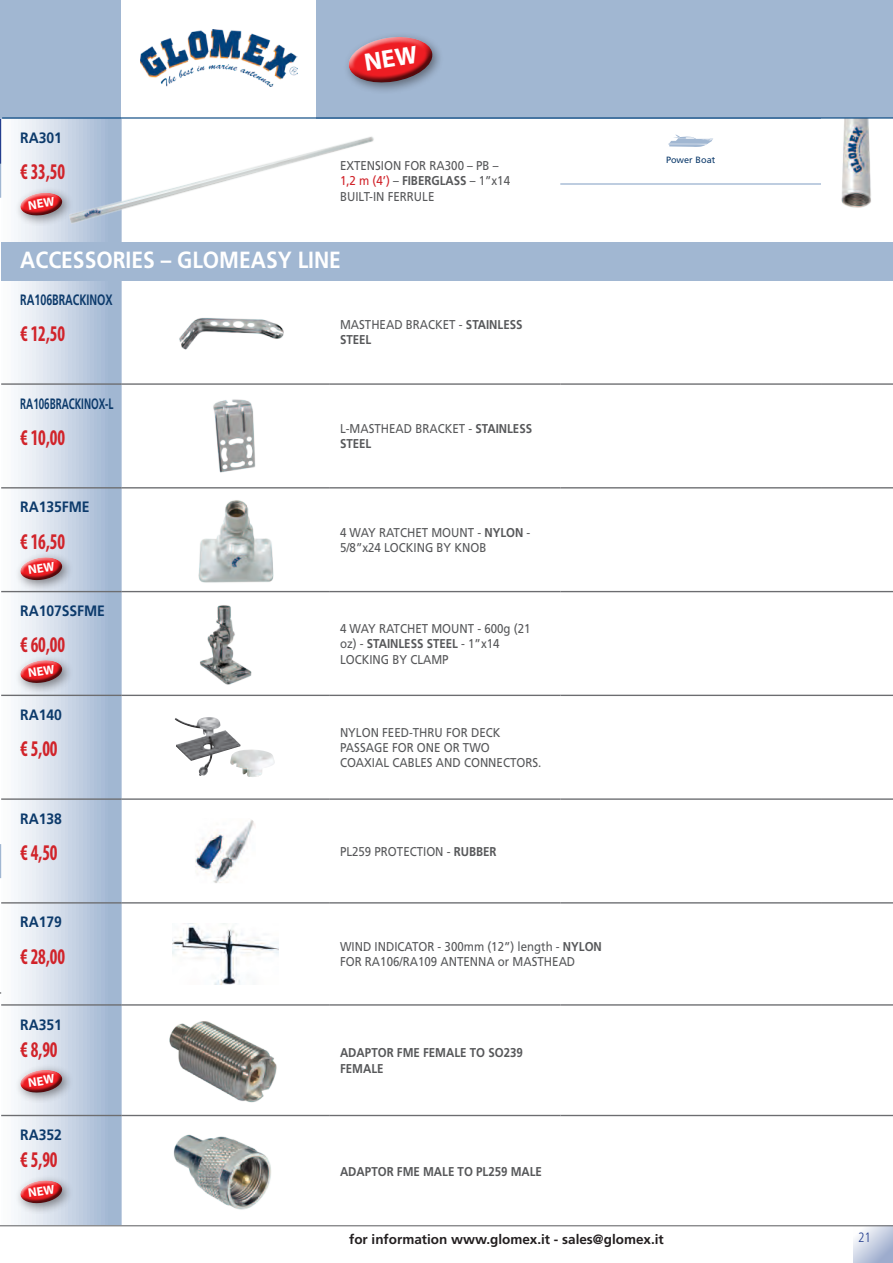
<style>
.page{position:relative;width:893px;height:1263px;background:#fff}
.page>*{position:absolute;margin:0;border:0;box-sizing:border-box;transform-origin:0 0}
.t1{font:700 23.4px "Frutiger";color:#fff;scale:.9 1}
.t2{font:700 condensed 22.5px "Myriad Pro";letter-spacing:-.005em;color:#d1232a;scale:.8 1}
.t3{font:700 15px "Frutiger";letter-spacing:-.005em;color:#0c3a6b;scale:.93 1}
.t4{font:700 15px "Frutiger";letter-spacing:-.005em;color:#0c3a6b;scale:.66 1}
.t5{font:700 15px "Frutiger";letter-spacing:-.005em;color:#0c3a6b;scale:.71 1}
.t6{font:700 13.5px "Frutiger";color:#231f20}
.t7{font:300 condensed 13.5px "Frutiger";color:#253f8e}
.t8{font:12.75px/15.3px "Frutiger";color:#57585a;scale:.9 1}
.t9{font:700 12.75px/15.3px "Frutiger";color:#57585a;scale:.9 1}
.t10{font:9.15px "Frutiger";color:#0c3a6b}
.s1{color:#d1232a}
.s2{font-weight:700}
</style>
<div class="page">
<hr style="left:0;top:118px;width:2px;height:46px;background:#253f8e">
<div style="left:0;top:0;width:121px;height:119px;background:#a1b7d2"></div>
<div style="left:317px;top:0;width:576px;height:119px;background:#a1b7d2"></div>
<img style="left:140px;top:30px;width:157px;height:56px">
<div style="left:343px;top:31px;width:101px;height:63px;background:#231f20;opacity:.5"></div>
<svg style="left:1px;top:119px;width:121px;height:1106px;background:#c1cfe1"></svg>
<div style="left:1px;top:242px;width:892px;height:38px;background:#a1b7d2"></div>
<hr style="left:560px;top:183px;width:261px;height:2px;background:#a1b7d2">
<hr style="left:1px;top:383px;width:121px;height:2px;background:#6c6d70">
<hr style="left:122px;top:383px;width:207px;height:2px;background:#6c6d70">
<hr style="left:329px;top:383px;width:231px;height:2px;background:#6c6d70">
<hr style="left:560px;top:383px;width:261px;height:2px;background:#6c6d70">
<hr style="left:821px;top:383px;width:72px;height:2px;background:#6c6d70">
<hr style="left:1px;top:487px;width:121px;height:1px;background:#6c6d70">
<hr style="left:122px;top:487px;width:207px;height:1px;background:#6c6d70">
<hr style="left:329px;top:487px;width:231px;height:1px;background:#6c6d70">
<hr style="left:560px;top:487px;width:261px;height:1px;background:#6c6d70">
<hr style="left:821px;top:487px;width:72px;height:1px;background:#6c6d70">
<hr style="left:1px;top:591px;width:121px;height:1px;background:#6c6d70">
<hr style="left:122px;top:591px;width:207px;height:1px;background:#6c6d70">
<hr style="left:329px;top:591px;width:231px;height:1px;background:#6c6d70">
<hr style="left:560px;top:591px;width:261px;height:1px;background:#6c6d70">
<hr style="left:821px;top:591px;width:72px;height:1px;background:#6c6d70">
<hr style="left:1px;top:695px;width:121px;height:1px;background:#6c6d70">
<hr style="left:122px;top:695px;width:207px;height:1px;background:#6c6d70">
<hr style="left:329px;top:695px;width:231px;height:1px;background:#6c6d70">
<hr style="left:560px;top:695px;width:261px;height:1px;background:#6c6d70">
<hr style="left:821px;top:695px;width:72px;height:1px;background:#6c6d70">
<hr style="left:1px;top:798px;width:121px;height:2px;background:#6c6d70">
<hr style="left:122px;top:798px;width:207px;height:2px;background:#6c6d70">
<hr style="left:329px;top:798px;width:231px;height:2px;background:#6c6d70">
<hr style="left:560px;top:798px;width:261px;height:2px;background:#6c6d70">
<hr style="left:821px;top:798px;width:72px;height:2px;background:#6c6d70">
<hr style="left:1px;top:902px;width:121px;height:1px;background:#6c6d70">
<hr style="left:122px;top:902px;width:207px;height:1px;background:#6c6d70">
<hr style="left:329px;top:902px;width:231px;height:1px;background:#6c6d70">
<hr style="left:560px;top:902px;width:261px;height:1px;background:#6c6d70">
<hr style="left:821px;top:902px;width:72px;height:1px;background:#6c6d70">
<hr style="left:1px;top:1004px;width:121px;height:1px;background:#6c6d70">
<hr style="left:122px;top:1004px;width:207px;height:1px;background:#6c6d70">
<hr style="left:329px;top:1004px;width:231px;height:1px;background:#6c6d70">
<hr style="left:560px;top:1004px;width:261px;height:1px;background:#6c6d70">
<hr style="left:821px;top:1004px;width:72px;height:1px;background:#6c6d70">
<hr style="left:1px;top:1115px;width:121px;height:1px;background:#6c6d70">
<hr style="left:122px;top:1115px;width:207px;height:1px;background:#6c6d70">
<hr style="left:329px;top:1115px;width:231px;height:1px;background:#6c6d70">
<hr style="left:560px;top:1115px;width:261px;height:1px;background:#6c6d70">
<hr style="left:821px;top:1115px;width:72px;height:1px;background:#6c6d70">
<img style="left:57px;top:129px;width:317px;height:106px">
<svg style="left:668px;top:135px;width:45px;height:12px"></svg>
<img style="left:841px;top:119px;width:30px;height:89px">
<img style="left:179px;top:317px;width:105px;height:33px">
<img style="left:213px;top:399px;width:43px;height:74px">
<div style="left:14px;top:551px;width:60px;height:41px;background:#231f20;opacity:.5"></div>
<img style="left:198px;top:500px;width:76px;height:83px">
<div style="left:14px;top:654px;width:60px;height:41px;background:#231f20;opacity:.5"></div>
<img style="left:200px;top:605px;width:52px;height:80px">
<img style="left:175px;top:717px;width:37px;height:59px">
<img style="left:230px;top:750px;width:45px;height:27px">
<img style="left:195px;top:820px;width:60px;height:63px">
<img style="left:172px;top:923px;width:107px;height:61px">
<div style="left:14px;top:1064px;width:60px;height:41px;background:#231f20;opacity:.5"></div>
<img style="left:169px;top:1021px;width:108px;height:82px">
<div style="left:14px;top:1174px;width:60px;height:41px;background:#231f20;opacity:.5"></div>
<img style="left:173px;top:1134px;width:98px;height:76px">
<svg style="left:854px;top:1226px;width:39px;height:37px"></svg>
<hr style="left:0;top:1225px;width:893px;height:1px;background:#6c6d70">
<hr style="left:2px;top:117px;width:891px;height:2px;background:#00427d">
<svg style="left:343px;top:31px;width:93px;height:59px"></svg>
<svg style="left:0;top:164px;width:65px;height:714px"></svg>
<svg style="left:16px;top:1065px;width:49px;height:32px;background:#d0858b"></svg>
<svg style="left:16px;top:1175px;width:49px;height:33px;background:#d0878e"></svg>
<p class="t3" style="left:20px;top:129px;width:46px">RA301</p>
<h2 class="t2" style="left:20px;top:158px;width:58px">€ 33,50</h2>
<p class="t8" style="left:340px;top:158px;width:190px">EXTENSION FOR RA300 – PB –<br><span class="s1">1,2 m (4’)</span> – <span class="s2">FIBERGLASS</span> – 1”x14<br>BUILT-IN FERRULE</p>
<h1 class="t1" style="left:20px;top:246px;width:358px">ACCESSORIES – GLOMEASY LINE</h1>
<p class="t5" style="left:20px;top:291px;width:132px">RA106BRACKINOX</p>
<h2 class="t2" style="left:20px;top:319px;width:58px">€ 12,50</h2>
<p class="t8" style="left:340px;top:317px;width:204px">MASTHEAD BRACKET - <span class="s2">STAINLESS<br>STEEL</span></p>
<p class="t4" style="left:20px;top:395px;width:143px">RA106BRACKINOX-L</p>
<h2 class="t2" style="left:20px;top:423px;width:58px">€ 10,00</h2>
<p class="t8" style="left:340px;top:421px;width:215px">L-MASTHEAD BRACKET - <span class="s2">STAINLESS<br>STEEL</span></p>
<p class="t3" style="left:20px;top:498px;width:76px">RA135FME</p>
<h2 class="t2" style="left:20px;top:527px;width:58px">€ 16,50</h2>
<p class="t8" style="left:340px;top:525px;width:213px">4 WAY RATCHET MOUNT - <span class="s2">NYLON</span> -<br>5/8”x24 LOCKING BY KNOB</p>
<p class="t3" style="left:20px;top:602px;width:93px">RA107SSFME</p>
<h2 class="t2" style="left:20px;top:631px;width:58px">€ 60,00</h2>
<p class="t3" style="left:20px;top:706px;width:46px">RA140</p>
<h2 class="t2" style="left:20px;top:734px;width:48px">€ 5,00</h2>
<p class="t8" style="left:340px;top:621px;width:213px">4 WAY RATCHET MOUNT - 600g (21 oz) - <span class="s2">STAINLESS STEEL</span> - 1”x14<br>LOCKING BY CLAMP</p>
<p class="t8" style="left:340px;top:725px;width:225px">NYLON FEED-THRU FOR DECK<br>PASSAGE FOR ONE OR TWO<br>COAXIAL CABLES AND CONNECTORS.</p>
<p class="t3" style="left:20px;top:810px;width:46px">RA138</p>
<h2 class="t2" style="left:20px;top:838px;width:48px">€ 4,50</h2>
<p class="t8" style="left:340px;top:844px;width:176px">PL259 PROTECTION - <span class="s2">RUBBER</span></p>
<p class="t3" style="left:20px;top:913px;width:46px">RA179</p>
<h2 class="t2" style="left:20px;top:942px;width:58px">€ 28,00</h2>
<p class="t8" style="left:340px;top:939px;width:292px">WIND INDICATOR - 300mm (12”) length - <span class="s2">NYLON<br></span>FOR RA106/RA109 ANTENNA or MASTHEAD</p>
<p class="t3" style="left:20px;top:1015px;width:46px">RA351</p>
<h2 class="t2" style="left:20px;top:1035px;width:48px">€ 8,90</h2>
<p class="t9" style="left:340px;top:1045px;width:205px">ADAPTOR FME FEMALE TO SO239<br>FEMALE</p>
<p class="t3" style="left:20px;top:1126px;width:46px">RA352</p>
<h2 class="t2" style="left:20px;top:1145px;width:48px">€ 5,90</h2>
<p class="t9" style="left:340px;top:1164px;width:226px">ADAPTOR FME MALE TO PL259 MALE</p>
<p class="t10" style="left:666px;top:155px;width:51px">Power Boat</p>
<p class="t6" style="left:349px;top:1231px;width:316px">for information www.glomex.it - sales@glomex.it</p>
<p class="t7" style="left:858px;top:1229px;width:14px">21</p>
</div>
